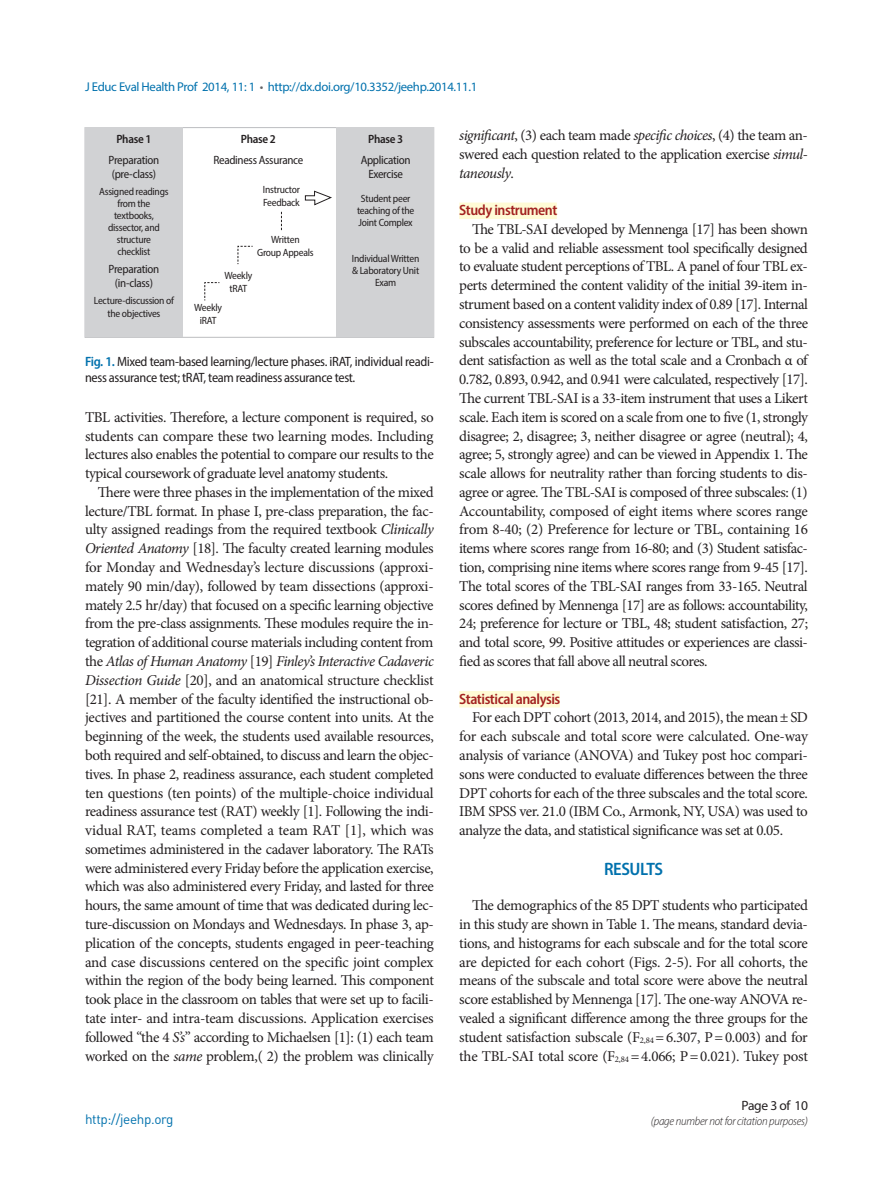
<style>
.page{position:relative;width:893px;height:1191px;background:#fff}
.page>*{position:absolute;margin:0;border:0;box-sizing:border-box;transform-origin:0 0}
.본문_대제목{font:600 semi-condensed 18px "Myriad Pro";letter-spacing:-.02em;color:#0071ad}
.본문{font:15px/18.8px "Minion Pro";letter-spacing:-.03em;color:#231f20;text-align:justify}
.본문_중제목{font:600 semi-condensed 15px "Myriad Pro";letter-spacing:-.03em;color:#a32221}
.표_제목__그림_설명{font:semi-condensed 13.5px/16.2px "Myriad Pro";letter-spacing:-.025em;color:#231f20}
.t1{font:13.5px "DIN Pro";letter-spacing:-.025em;color:#0071ad}
.t2{font:13.5px "Myriad Pro";letter-spacing:-.025em;color:#231f20}
.t3{font:12.75px "Myriad Pro";letter-spacing:-.025em;color:#0071ad}
.그림_지문8pt{font:semi-condensed 12px/14.4px "Myriad Pro";letter-spacing:-.025em;color:#231f20;text-align:center}
.t4{font:italic 300 semi-condensed 12px "Myriad Pro";letter-spacing:-.02em;color:#231f20}
.그림_지문8pt-2{font:600 semi-condensed 12px "Myriad Pro";letter-spacing:-.025em;color:#231f20}
.그림_지문8pt-3{font:semi-condensed 10.5px/12px "Myriad Pro";letter-spacing:-.025em;color:#231f20;text-align:center}
.s1{color:#636366}
.s2{font-weight:600;color:#0071ad}
.s3{font-style:italic}
.s4{font-size:8.7px}
</style>
<div class="page">
<div style="left:459px;top:202px;width:98px;height:17px;background:#fffbd6"></div>
<div style="left:459px;top:691px;width:101px;height:16px;background:#fffbd6"></div>
<div style="left:85px;top:128px;width:98px;height:209px;background:#d1d2d4"></div>
<div style="left:336px;top:128px;width:98px;height:209px;background:#d1d2d4"></div>
<svg style="left:281px;top:212px;width:1px;height:18px"></svg>
<svg style="left:237px;top:245px;width:16px;height:20px"></svg>
<svg style="left:204px;top:282px;width:16px;height:19px"></svg>
<svg style="left:305px;top:191px;width:26px;height:14px"></svg>
<p class="t3" style="left:85px;top:79px;width:394px">J Educ Eval Health Prof 2014, 11: 1 <span class="s1">•</span> http://dx.doi.org/10.3352/jeehp.2014.11.1</p>
<p class="그림_지문8pt-2" style="left:116px;top:132px;width:37px">Phase 1</p>
<p class="그림_지문8pt" style="left:109px;top:153px;width:52px">Preparation</p>
<p class="그림_지문8pt" style="left:112px;top:167px;width:46px">(pre-class)</p>
<p class="그림_지문8pt-3" style="left:99px;top:185px;width:71px">Assigned readings</p>
<p class="그림_지문8pt-3" style="left:117px;top:197px;width:34px">from the</p>
<p class="그림_지문8pt-3" style="left:114px;top:209px;width:41px">textbooks,</p>
<p class="그림_지문8pt-3" style="left:108px;top:221px;width:53px">dissector, and</p>
<p class="그림_지문8pt-3" style="left:117px;top:233px;width:36px">structure</p>
<p class="그림_지문8pt-3" style="left:117px;top:245px;width:34px">checklist</p>
<p class="그림_지문8pt" style="left:109px;top:261px;width:52px">Preparation</p>
<p class="그림_지문8pt" style="left:115px;top:276px;width:40px">(in-class)</p>
<p class="그림_지문8pt-3" style="left:94px;top:295px;width:82px">Lecture-discussion of the objectives</p>
<p class="그림_지문8pt-2" style="left:241px;top:132px;width:37px">Phase 2</p>
<p class="그림_지문8pt" style="left:213px;top:153px;width:91px">Readiness Assurance</p>
<p class="그림_지문8pt-3" style="left:263px;top:184px;width:38px">Instructor</p>
<p class="그림_지문8pt-3" style="left:263px;top:196px;width:38px">Feedback</p>
<p class="그림_지문8pt-3" style="left:257px;top:233px;width:58px;line-height:12.9px">Written<br>Group Appeals</p>
<p class="그림_지문8pt-3" style="left:224px;top:270px;width:29px">Weekly</p>
<p class="그림_지문8pt-3" style="left:230px;top:282px;width:19px">tRAT</p>
<p class="그림_지문8pt-3" style="left:194px;top:301px;width:29px">Weekly</p>
<p class="그림_지문8pt-3" style="left:200px;top:314px;width:18px">iRAT</p>
<p class="그림_지문8pt-2" style="left:368px;top:132px;width:37px">Phase 3</p>
<p class="그림_지문8pt" style="left:361px;top:153px;width:51px">Application<br>Exercise</p>
<p class="그림_지문8pt-3" style="left:357px;top:192px;width:59px">Student peer teaching of the</p>
<p class="그림_지문8pt-3" style="left:359px;top:216px;width:56px">Joint Complex</p>
<p class="그림_지문8pt-3" style="left:352px;top:252px;width:69px">Individual Written</p>
<p class="그림_지문8pt-3" style="left:352px;top:264px;width:69px">&amp; Laboratory Unit</p>
<p class="그림_지문8pt-3" style="left:375px;top:276px;width:23px">Exam</p>
<p class="표_제목__그림_설명" style="left:85px;top:353px;width:350px"><span class="s2">Fig. 1.</span> Mixed team-based learning/lecture phases. iRAT, individual readi&shy;ness assurance test; tRAT, team readiness assurance test.</p>
<p class="본문" style="left:85px;top:408px;width:350px">TBL activities. Therefore, a lecture component is required, so students can compare these two learning modes. Including lectures also enables the potential to compare our results to the typical coursework of graduate level anatomy students.</p>
<p class="본문" style="left:85px;top:483px;width:350px;text-indent:13px">There were three phases in the implementation of the mixed lecture/TBL format. In phase I, pre-class preparation, the fac&shy;ulty assigned readings from the required textbook <span class="s3">Clinically Oriented Anatomy</span> [18]. The faculty created learning modules for Monday and Wednesday’s lecture discussions (approxi&shy;mately 90 min/day), followed by team dissections (approxi&shy;mately 2.5 hr/day) that focused on a specific learning objective from the pre-class assignments. These modules require the in&shy;tegration of additional course materials including content from the <span class="s3">Atlas of Human Anatomy</span> [19] <span class="s3">Finley’s Interactive Cadaveric Dissection Guide</span> [20], and an anatomical structure checklist [21]. A member of the faculty identified the instructional ob&shy;jectives and partitioned the course content into units. At the beginning of the week, the students used available resources, both required and self-obtained, to discuss and learn the objec&shy;tives. In phase 2, readiness assurance, each student completed ten questions (ten points) of the multiple-choice individual readiness assurance test (RAT) weekly [1]. Following the indi&shy;vidual RAT, teams completed a team RAT [1], which was sometimes administered in the cadaver laboratory. The RATs were administered every Friday before the application exercise, which was also administered every Friday, and lasted for three hours, the same amount of time that was dedicated during lec&shy;ture-discussion on Mondays and Wednesdays. In phase 3, ap&shy;plication of the concepts, students engaged in peer-teaching and case discussions centered on the specific joint complex within the region of the body being learned. This component took place in the classroom on tables that were set up to facili&shy;tate inter- and intra-team discussions. Application exercises followed “the 4 <span class="s3">S’s</span>” according to Michaelsen [1]: (1) each team worked on the <span class="s3">same</span> problem,( 2) the problem was clinically</p>
<p class="본문" style="left:459px;top:126px;width:350px"><span class="s3">significant</span>, (3) each team made <span class="s3">specific choices</span>, (4) the team an&shy;swered each question related to the application exercise <span class="s3">simul&shy;taneously</span>.</p>
<p class="본문_중제목" style="left:459px;top:201px;width:100px">Study instrument</p>
<p class="본문" style="left:459px;top:220px;width:350px;text-indent:13px">The TBL-SAI developed by Mennenga [17] has been shown to be a valid and reliable assessment tool specifically designed to evaluate student perceptions of TBL. A panel of four TBL ex&shy;perts determined the content validity of the initial 39-item in&shy;strument based on a content validity index of 0.89 [17]. Internal consistency assessments were performed on each of the three subscales accountability, preference for lecture or TBL, and stu&shy;dent satisfaction as well as the total scale and a Cronbach α of 0.782, 0.893, 0.942, and 0.941 were calculated, respectively [17].<br>The current TBL-SAI is a 33-item instrument that uses a Likert scale. Each item is scored on a scale from one to five (1, strongly disagree; 2, disagree; 3, neither disagree or agree (neutral); 4, agree; 5, strongly agree) and can be viewed in Appendix 1. The scale allows for neutrality rather than forcing students to dis&shy;agree or agree. The TBL-SAI is composed of three subscales: (1)<br>Accountability, composed of eight items where scores range from 8-40; (2) Preference for lecture or TBL, containing 16 items where scores range from 16-80; and (3) Student satisfac&shy;tion, comprising nine items where scores range from 9-45 [17].<br>The total scores of the TBL-SAI ranges from 33-165. Neutral scores defined by Mennenga [17] are as follows: accountability, 24; preference for lecture or TBL, 48; student satisfaction, 27; and total score, 99. Positive attitudes or experiences are classi&shy;fied as scores that fall above all neutral scores.</p>
<p class="본문_중제목" style="left:459px;top:689px;width:103px">Statistical analysis</p>
<p class="본문" style="left:459px;top:708px;width:350px;text-indent:13px">For each DPT cohort (2013, 2014, and 2015), the mean± SD for each subscale and total score were calculated. One-way analysis of variance (ANOVA) and Tukey post hoc compari&shy;sons were conducted to evaluate differences between the three DPT cohorts for each of the three subscales and the total score.<br>IBM SPSS ver. 21.0 (IBM Co., Armonk, NY, USA) was used to analyze the data, and statistical significance was set at 0.05.</p>
<p class="본문_대제목" style="left:604px;top:858px;width:61px">RESULTS</p>
<p class="본문" style="left:459px;top:896px;width:350px;text-indent:13px">The demographics of the 85 DPT students who participated in this study are shown in Table 1. The means, standard devia&shy;tions, and histograms for each subscale and for the total score are depicted for each cohort (Figs. 2-5). For all cohorts, the means of the subscale and total score were above the neutral score established by Mennenga [17]. The one-way ANOVA re&shy;vealed a significant difference among the three groups for the student satisfaction subscale (F<span class="s4">2,84</span> = 6.307, P= 0.003) and for the TBL-SAI total score (F<span class="s4">2,84</span> = 4.066; P= 0.021). Tukey post</p>
<p class="t2" style="left:742px;top:1097px;width:68px">Page 3 of 10</p>
<p class="t1" style="left:85px;top:1110px;width:90px">http://jeehp.org</p>
<p class="t4" style="left:651px;top:1114px;width:159px">(page number not for citation purposes)</p>
</div>
